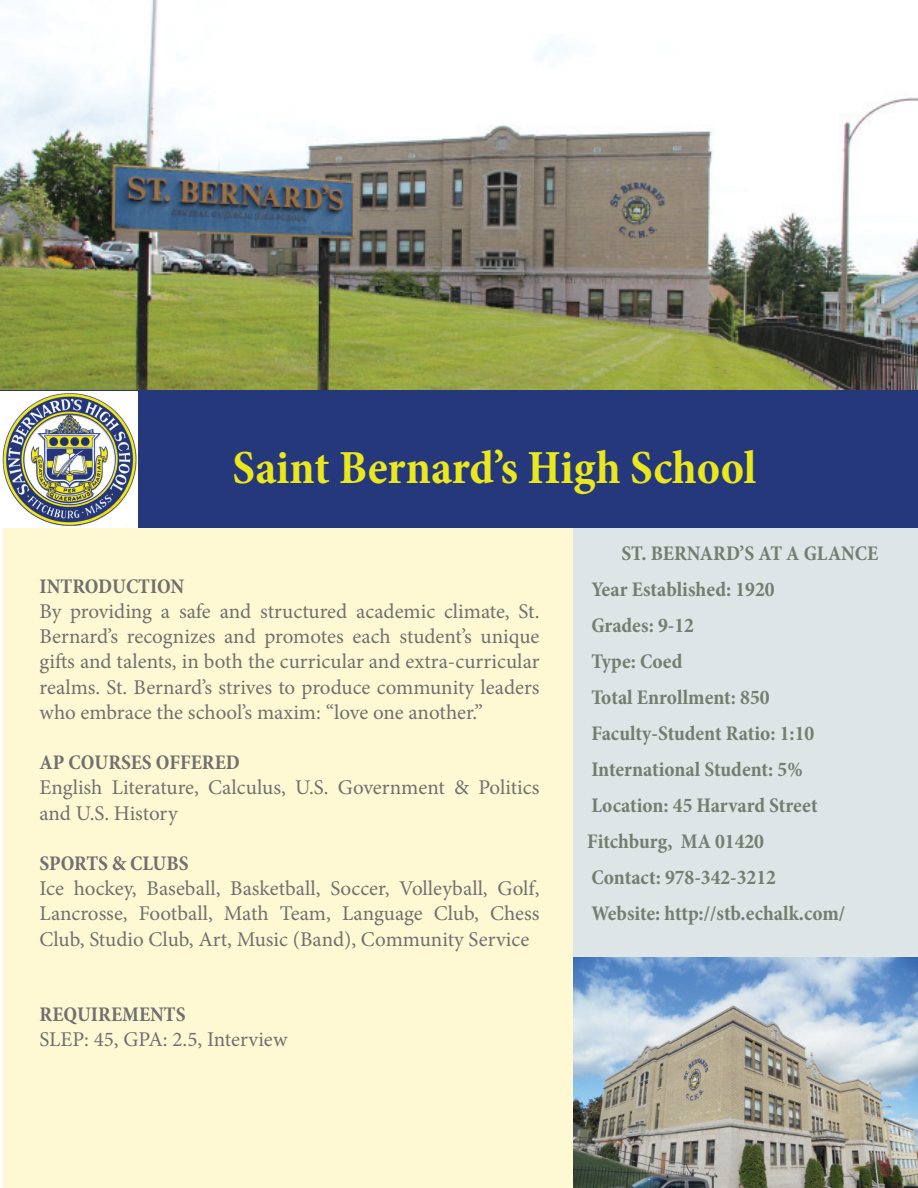
<style>
.page{position:relative;width:918px;height:1188px;background:#fff}
.page>*{position:absolute;margin:0;border:0;box-sizing:border-box;transform-origin:0 0}
.t1{font:700 condensed 48px "Minion Pro";color:#eae71d}
.t2{font:21px/25.2px "Minion Pro";color:#707070;text-align:justify}
.t3{font:700 condensed 21px/36px "Minion Pro";color:#747e70}
.t4{font:700 condensed 21px "Minion Pro";color:#707070}
</style>
<div class="page">
<div style="left:0;top:390px;width:918px;height:138px;background:#25387b"></div>
<img style="left:0;top:392px;width:137px;height:136px">
<div style="left:3px;top:528px;width:573px;height:660px;background:#fef8d3"></div>
<div style="left:573px;top:528px;width:345px;height:429px;background:#dee5e7"></div>
<img style="left:0;top:0;width:918px;height:390px">
<img style="left:573px;top:957px;width:345px;height:231px">
<h1 class="t1" style="left:232px;top:435px;width:526px">Saint Bernard’s High School</h1>
<p class="t4" style="left:40px;top:572px;width:146px">INTRODUCTION</p>
<p class="t2" style="left:40px;top:599px;width:501px">By providing a safe and structured academic climate, St.<br>Bernard’s recognizes and promotes each student’s unique gifts and talents, in both the curricular and extra-curricular realms. St. Bernard’s strives to produce community leaders who embrace the school’s maxim: “love one another.”</p>
<p class="t4" style="left:40px;top:748px;width:202px">AP COURSES OFFERED</p>
<p class="t2" style="left:40px;top:775px;width:501px">English Literature, Calculus, U.S. Government &amp; Politics and U.S. History</p>
<p class="t4" style="left:40px;top:849px;width:151px">SPORTS &amp; CLUBS</p>
<p class="t2" style="left:40px;top:876px;width:501px">Ice hockey, Baseball, Basketball, Soccer, Volleyball, Golf, Lancrosse, Football, Math Team, Language Club, Chess Club, Studio Club, Art, Music (Band), Community Service</p>
<p class="t4" style="left:40px;top:1000px;width:148px">REQUIREMENTS</p>
<p class="t2" style="left:40px;top:1027px;width:249px">SLEP: 45, GPA: 2.5, Interview</p>
<p class="t3" style="left:587px;top:535px;width:293px;text-indent:34px">ST. BERNARD’S AT A GLANCE<br>Year Established: 1920<br>Grades: 9-12<br>Type: Coed<br>Total Enrollment: 850<br>Faculty-Student Ratio: 1:10<br>International Student: 5%<br>Location: 45 Harvard Street<br>Fitchburg, MA 01420<br>Contact: 978-342-3212<br>Website: http://stb.echalk.com/</p>
</div>
